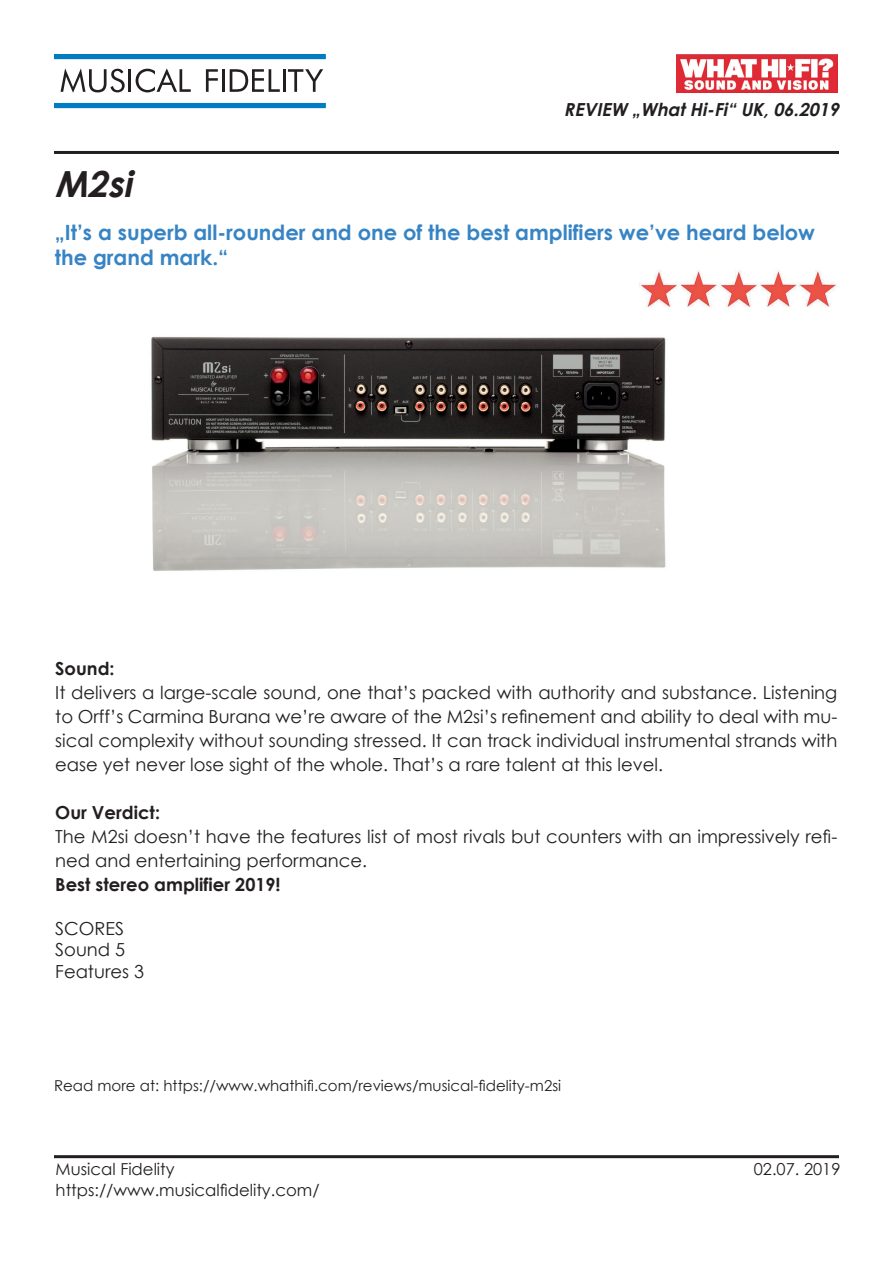
<style>
.page{position:relative;width:893px;height:1263px;background:#fff}
.page>*{position:absolute;margin:0;border:0;box-sizing:border-box;transform-origin:0 0}
.t1{font:italic 700 36px "Century Gothic";color:#231f20}
.t2{font:700 21px/25.2px "Century Gothic";color:#3784c5}
.t3{font:18px/24px "Century Gothic";color:#231f20}
.t4{font:700 18px "Century Gothic";color:#231f20}
.t5{font:italic 700 18px "Century Gothic";color:#231f20}
.t6{font:16.5px/21px "Century Gothic";color:#231f20}
.t7{font:15px "Century Gothic";color:#231f20}
</style>
<div class="page">
<svg style="left:61px;top:68px;width:64px;height:25px"></svg>
<hr style="left:128px;top:69px;width:3px;height:23px;background:#231f20">
<svg style="left:136px;top:68px;width:55px;height:24px"></svg>
<svg style="left:206px;top:69px;width:12px;height:23px"></svg>
<hr style="left:222px;top:69px;width:3px;height:23px;background:#231f20">
<svg style="left:230px;top:69px;width:50px;height:23px"></svg>
<hr style="left:283px;top:69px;width:2px;height:23px;background:#231f20">
<svg style="left:288px;top:69px;width:35px;height:23px"></svg>
<svg style="left:54px;top:54px;width:272px;height:5px"></svg>
<svg style="left:54px;top:103px;width:272px;height:5px"></svg>
<img style="left:676px;top:54px;width:162px;height:38px">
<hr style="left:54px;top:151px;width:785px;height:3px;background:#231f20">
<hr style="left:54px;top:1155px;width:785px;height:3px;background:#231f20">
<img style="left:151px;top:336px;width:515px;height:235px">
<img style="left:640px;top:270px;width:197px;height:37px">
<p class="t5" style="left:564px;top:99px;width:281px">REVIEW „WhatHi-Fi“ UK,06.2019</p>
<h1 class="t1" style="left:55px;top:161px;width:87px">M2si</h1>
<p class="t2" style="left:55px;top:219px;width:762px">„It’s a superb all-rounder and one of the best amplifiers we’ve heard below the grand mark.“</p>
<p class="t4" style="left:55px;top:657px;width:61px">Sound:</p>
<p class="t3" style="left:55px;top:680px;width:784px;text-align:justify">It delivers a large-scale sound, one that’s packed with authority and substance. Listening to Orff’s Carmina Burana we’re aware of the M2si’s refinement and ability to deal with mu&shy;sical complexity without sounding stressed. It can track individual instrumental strands with ease yet never lose sight of the whole. That’s a rare talent at this level.</p>
<p class="t4" style="left:55px;top:801px;width:106px">Our Verdict:</p>
<p class="t3" style="left:55px;top:824px;width:784px">The M2si doesn’t have the features list of most rivals but counters with an impressively refi&shy;ned and entertaining performance.</p>
<p class="t4" style="left:55px;top:873px;width:227px">Best stereo amplifier 2019!</p>
<p class="t3" style="left:55px;top:917px;width:90px;line-height:21.6px">SCORES<br>Sound 5<br>Features 3</p>
<p class="t7" style="left:54px;top:1075px;width:509px">Read more at: https://www.whathifi.com/reviews/musical-fidelity-m2si</p>
<p class="t6" style="left:56px;top:1159px;width:265px">Musical Fidelity https://www.musicalfidelity.com/</p>
<p class="t6" style="left:754px;top:1159px;width:88px">02.07. 2019</p>
</div>
